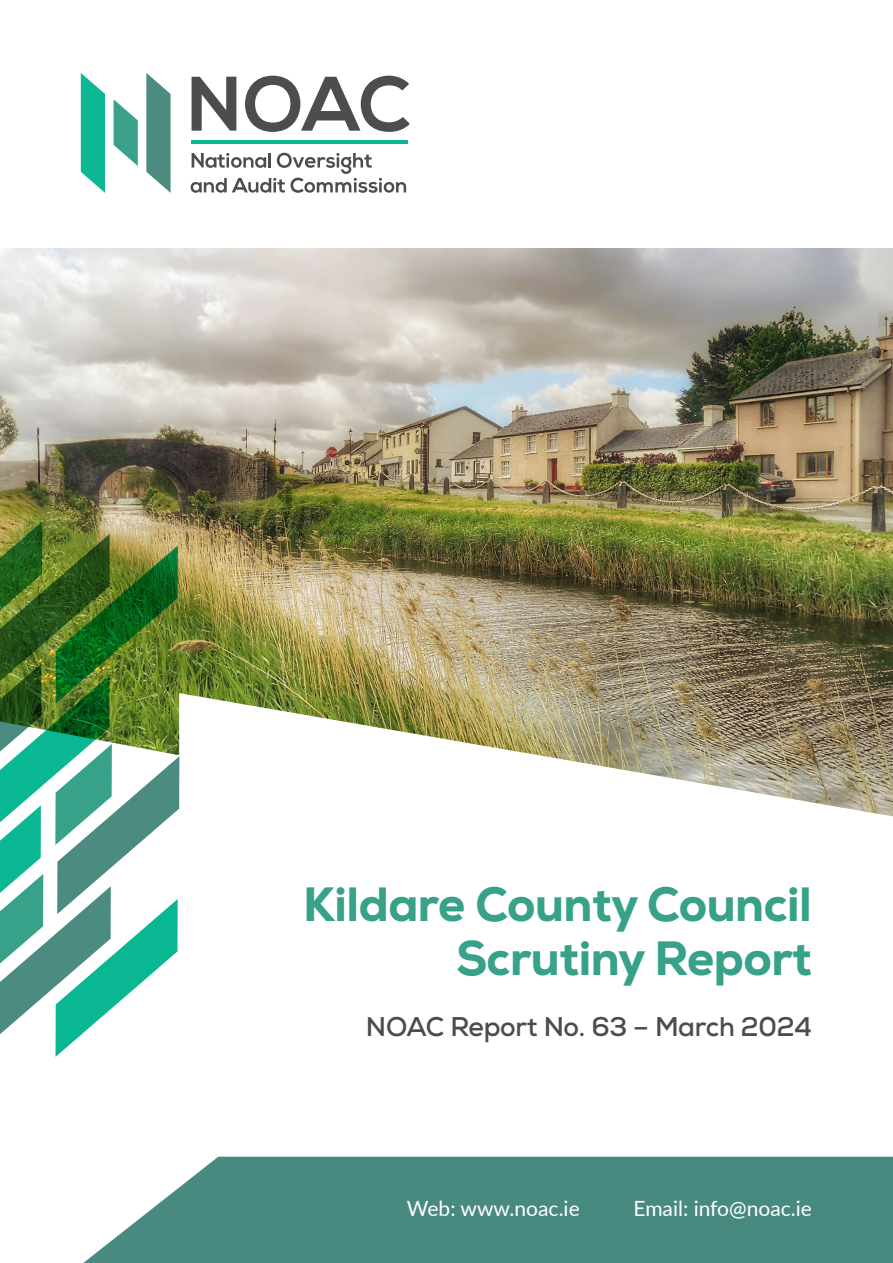
<style>
.page{position:relative;width:893px;height:1263px;background:#fff}
.page>*{position:absolute;margin:0;border:0;box-sizing:border-box;transform-origin:0 0}
.t1{font:800 48px/54px "Nexa";letter-spacing:-.01em;color:#37a189;text-align:right}
.t2{font:700 27px "Nexa";letter-spacing:-.01em;color:#4b4c4c}
.t3{font:21px "Lato";color:#fff}
</style>
<div class="page">
<img style="left:0;top:248px;width:893px;height:445px">
<svg style="left:83px;top:1157px;width:810px;height:106px;background:#579389"></svg>
<svg style="left:192px;top:77px;width:44px;height:54px"></svg>
<svg style="left:245px;top:76px;width:165px;height:56px"></svg>
<svg style="left:81px;top:73px;width:24px;height:120px"></svg>
<svg style="left:114px;top:99px;width:24px;height:67px"></svg>
<svg style="left:146px;top:73px;width:25px;height:120px"></svg>
<svg style="left:191px;top:152px;width:215px;height:41px"></svg>
<hr style="left:192px;top:141px;width:216px;height:3px;background:#0db793">
<img style="left:179px;top:693px;width:714px;height:124px">
<img style="left:0;top:522px;width:179px;height:535px">
<p class="t1" style="left:303px;top:878px;width:510px">Kildare County Council<br>Scrutiny Report</p>
<p class="t2" style="left:366px;top:1009px;width:448px">NOAC Report No. 63 – March 2024</p>
<p class="t3" style="left:407px;top:1194px;width:174px">Web: www.noac.ie</p>
<p class="t3" style="left:633px;top:1194px;width:180px">Email: info@noac.ie</p>
</div>
